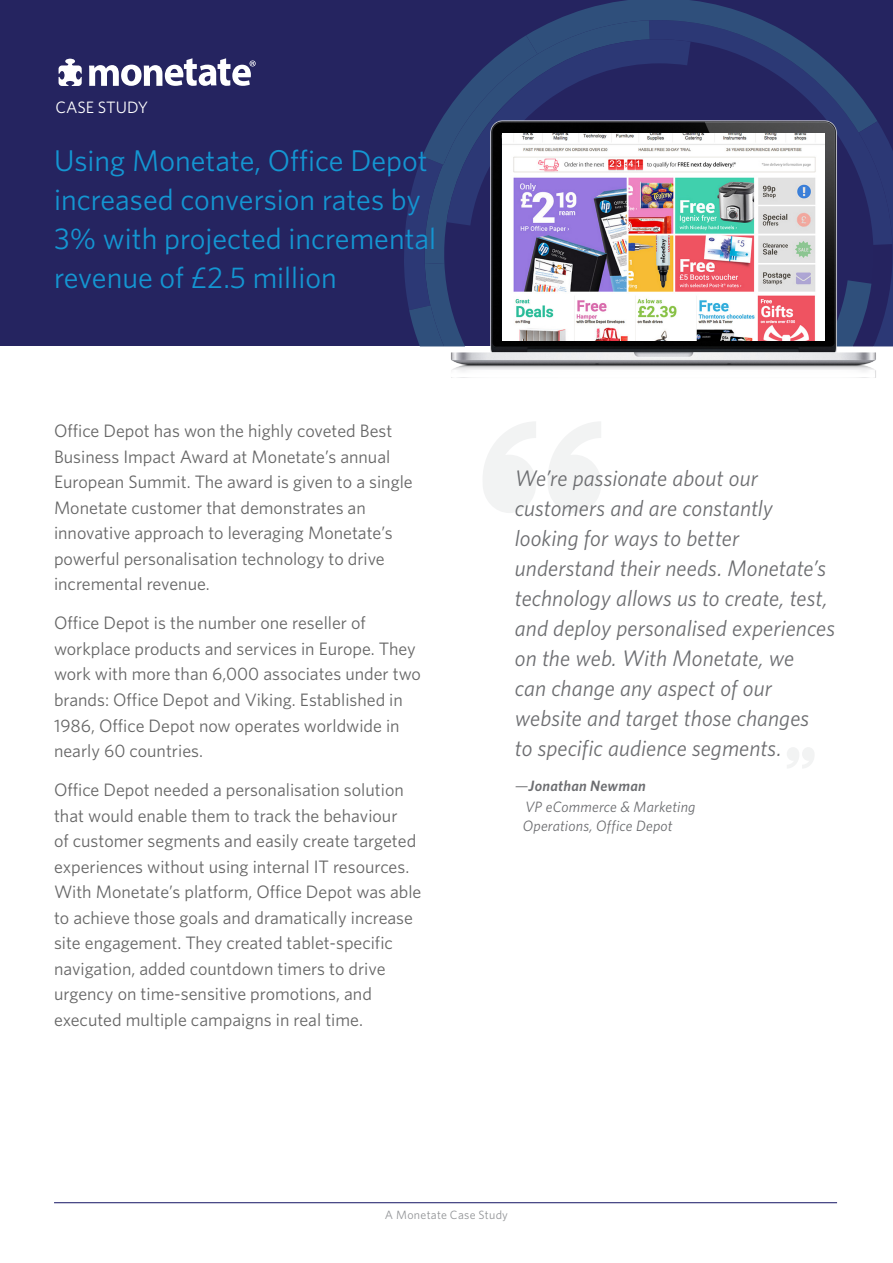
<style>
.page{position:relative;width:893px;height:1263px;background:#fff}
.page>*{position:absolute;margin:0;border:0;box-sizing:border-box;transform-origin:0 0}
.t1{font:30px/39px "Whitney";color:#1496d2}
.t2{font:italic 22.5px/30px "Whitney";letter-spacing:.005em;color:#6d6e71}
.t3{font:18px/25.5px "Whitney";color:#666}
.t4{font:16.5px "Whitney";color:#fff}
.t5{font:italic 15px/21px "Whitney";letter-spacing:.015em;color:#6d6e71}
.t6{font:12px "Whitney";letter-spacing:.025em;color:#939598}
.s1{font-weight:600}
</style>
<div class="page">
<div style="left:0;top:0;width:893px;height:346px;background:#252460"></div>
<svg style="left:404px;top:35px;width:122px;height:293px"></svg>
<svg style="left:526px;top:0;width:330px;height:91px"></svg>
<svg style="left:447px;top:39px;width:244px;height:52px"></svg>
<svg style="left:879px;top:125px;width:14px;height:221px"></svg>
<hr style="left:54px;top:1202px;width:783px;height:1px;background:#141464">
<svg style="left:483px;top:422px;width:118px;height:91px"></svg>
<svg style="left:89px;top:58px;width:167px;height:28px"></svg>
<svg style="left:59px;top:59px;width:23px;height:27px"></svg>
<img style="left:414px;top:91px;width:465px;height:287px">
<img style="left:502px;top:134px;width:322px;height:207px">
<svg style="left:787px;top:747px;width:27px;height:21px"></svg>
<p class="t4" style="left:56px;top:97px;width:94px">CASE STUDY</p>
<h1 class="t1" style="left:54px;top:140px;width:384px">Using Monetate, Office Depot increased conversion rates by<br>3% with projected incremental revenue of £2.5 million</h1>
<p class="t3" style="left:54px;top:418px;width:360px">Office Depot has won the highly coveted Best Business Impact Award at Monetate’s annual European Summit. The award is given to a single Monetate customer that demonstrates an innovative approach to leveraging Monetate’s powerful personalisation technology to drive incremental revenue.</p>
<p class="t3" style="left:54px;top:610px;width:368px">Office Depot is the number one reseller of workplace products and services in Europe. They work with more than 6,000 associates under two brands: Office Depot and Viking. Established in 1986, Office Depot now operates worldwide in nearly 60 countries.</p>
<p class="t3" style="left:54px;top:777px;width:369px">Office Depot needed a personalisation solution that would enable them to track the behaviour<br>of customer segments and easily create targeted experiences without using internal IT resources.<br>With Monetate’s platform, Office Depot was able to achieve those goals and dramatically increase site engagement. They created tablet-specific navigation, added countdown timers to drive urgency on time-sensitive promotions, and executed multiple campaigns in real time.</p>
<p class="t2" style="left:515px;top:463px;width:322px">We’re passionate about our customers and are constantly looking for ways to better understand their needs. Monetate’s technology allows us to create, test, and deploy personalised experiences on the web. With Monetate, we<br>can change any aspect of our website and target those changes<br>to specific audience segments.</p>
<p class="t5" style="left:525px;top:774px;width:172px;text-indent:-10px">—<span class="s1">Jonathan Newman<br></span>VP eCommerce &amp; Marketing</p>
<p class="t5" style="left:523px;top:815px;width:151px">Operations, Office Depot</p>
<p class="t6" style="left:385px;top:1207px;width:125px">A Monetate Case Study</p>
</div>
